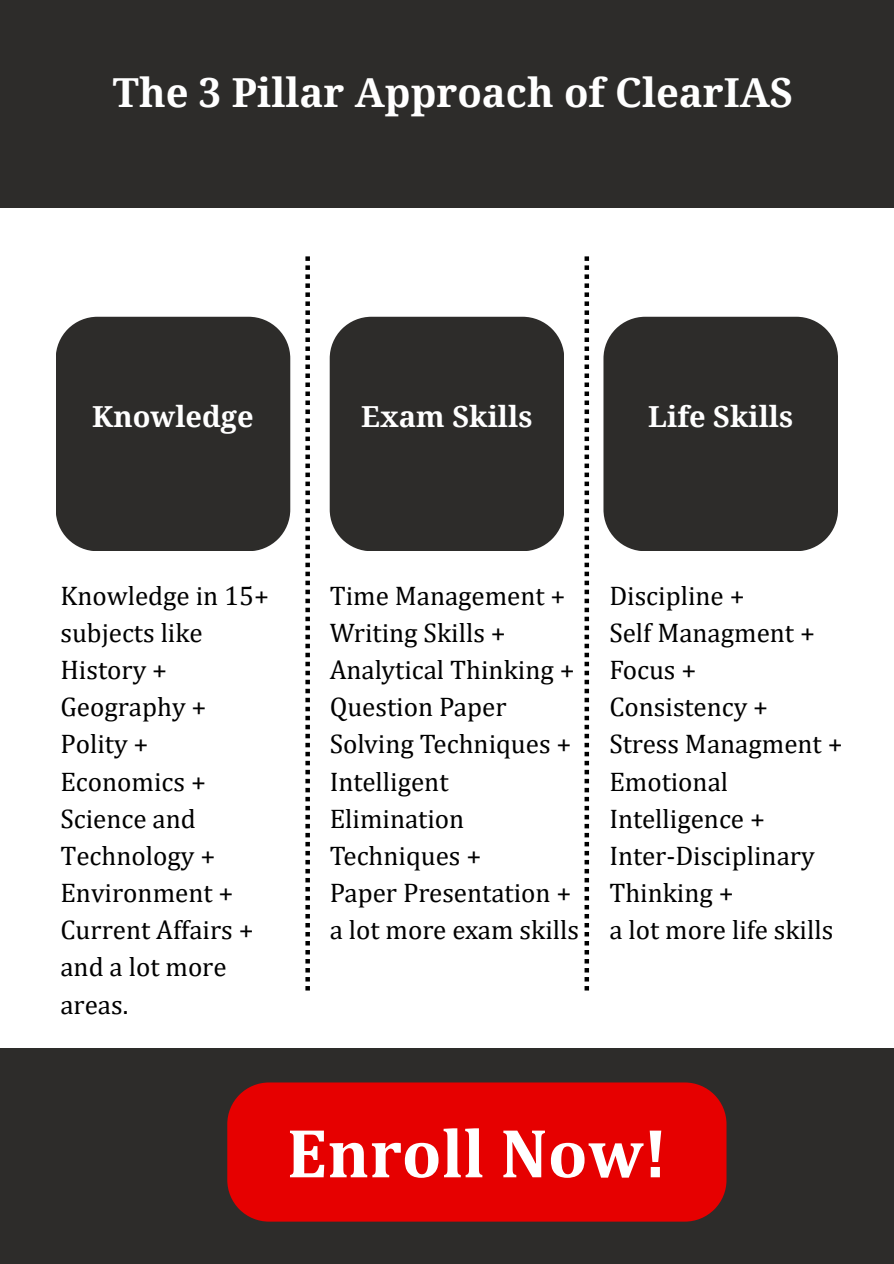
<style>
.page{position:relative;width:894px;height:1264px;background:#fff}
.page>*{position:absolute;margin:0;border:0;box-sizing:border-box;transform-origin:0 0}
.t1{font:700 70.05px "Cambria";color:#fff}
.t2{font:700 40.05px "Noto Serif";color:#fff}
.t3{font:700 28.95px "Noto Serif";color:#fff}
.t4{font:27px/37.2px "Cambria";color:#000}
</style>
<div class="page">
<div style="left:0;top:0;width:893px;height:219px;background:#2d2c2a"></div>
<div style="left:0;top:1047px;width:893px;height:216px;background:#2d2c2a"></div>
<div style="left:0;top:208px;width:893px;height:839px;background:#fff"></div>
<div style="left:56px;top:317px;width:234px;height:234px;background:#2d2c2a"></div>
<div style="left:329px;top:317px;width:235px;height:234px;background:#2d2c2a"></div>
<div style="left:603px;top:317px;width:234px;height:234px;background:#2d2c2a"></div>
<svg style="left:305px;top:256px;width:5px;height:734px"></svg>
<svg style="left:584px;top:256px;width:5px;height:734px"></svg>
<div style="left:227px;top:1082px;width:499px;height:139px;background:#e60000"></div>
<h2 class="t2" style="left:113px;top:64px;width:681px">The 3 Pillar Approach of ClearIAS</h2>
<p class="t3" style="left:92px;top:396px;width:163px">Knowledge</p>
<p class="t3" style="left:361px;top:396px;width:173px">Exam Skills</p>
<p class="t3" style="left:648px;top:396px;width:146px">Life Skills</p>
<p class="t4" style="left:60px;top:576px;width:210px">Knowledge in 15+ subjects like<br>History +<br>Geography +</p>
<p class="t4" style="left:60px;top:725px;width:90px">Polity +</p>
<h3 class="t4" style="left:60px;top:762px;width:195px">Economics +<br>Science and<br>Technology +<br>Environment +<br>Current Affairs + and a lot more areas.</h3>
<p class="t4" style="left:329px;top:576px;width:246px">Time Management +<br>Writing Skills +<br>Analytical Thinking +</p>
<p class="t4" style="left:329px;top:688px;width:243px">Question Paper<br>Solving Techniques +<br>Intelligent<br>Elimination<br>Techniques +</p>
<p class="t4" style="left:329px;top:873px;width:243px">Paper Presentation +</p>
<p class="t4" style="left:329px;top:910px;width:251px">a lot more exam skills</p>
<h3 class="t4" style="left:609px;top:576px;width:137px">Discipline +</h3>
<p class="t4" style="left:609px;top:613px;width:207px">Self Managment +<br>Focus +</p>
<p class="t4" style="left:609px;top:688px;width:160px">Consistency +</p>
<p class="t4" style="left:609px;top:725px;width:235px">Stress Managment +</p>
<p class="t4" style="left:609px;top:762px;width:157px">Emotional<br>Intelligence +</p>
<p class="t4" style="left:609px;top:836px;width:207px">Inter-Disciplinary<br>Thinking +</p>
<p class="t4" style="left:609px;top:910px;width:225px">a lot more life skills</p>
<h3 class="t1" style="left:286px;top:1110px;width:381px">Enroll Now!</h3>
</div>
